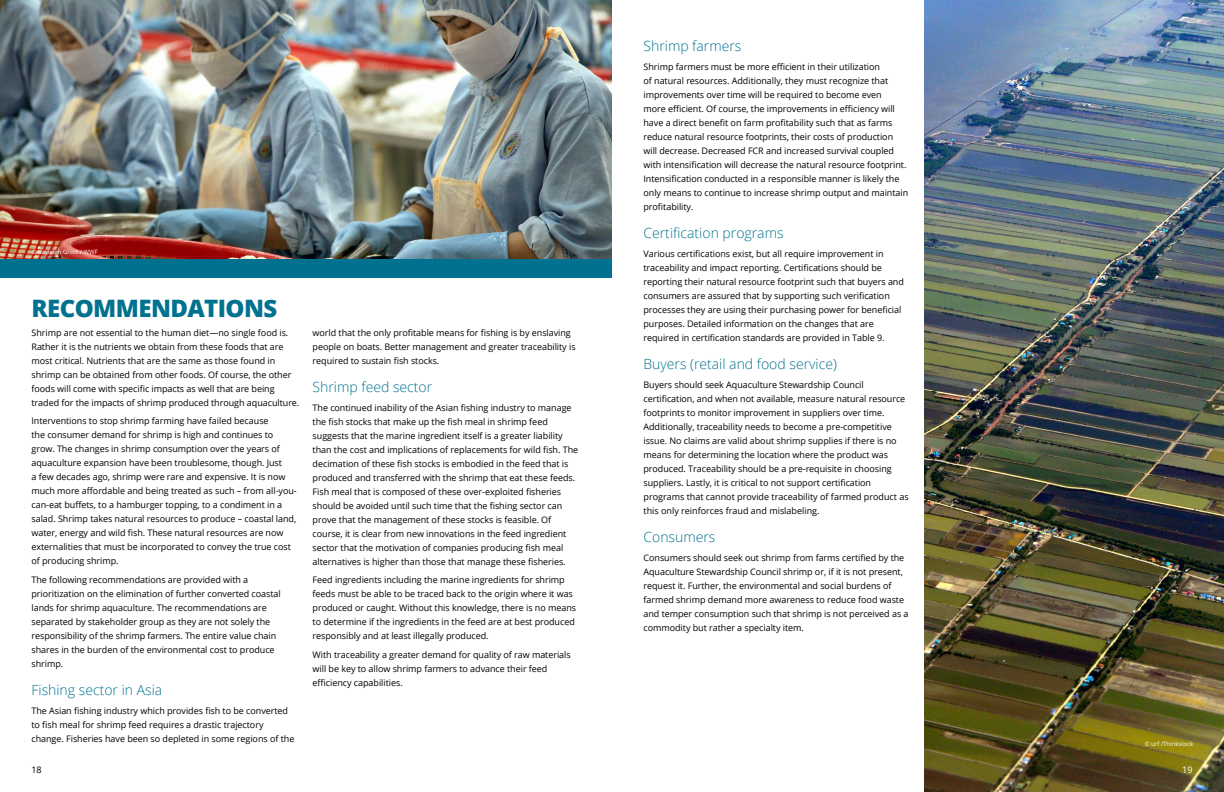
<style>
.page{position:relative;width:1224px;height:792px;background:#fff}
.page>*{position:absolute;margin:0;border:0;box-sizing:border-box;transform-origin:0 0}
.t1{font:800 24px "Open Sans";letter-spacing:-.025em;color:#00728f}
.t2{font:300 14px "Open Sans";color:#00728f}
.t3{font:9px/14px "Open Sans";letter-spacing:-.005em;color:#000}
.t4{font:9px "Open Sans";color:#fff}
.t5{font:6px "Open Sans";color:#fff}
</style>
<div class="page">
<img style="left:0;top:0;width:612px;height:260px">
<img style="left:925px;top:0;width:299px;height:792px">
<div style="left:0;top:260px;width:612px;height:18px;background:#00728f"></div>
<p class="t5" style="left:32px;top:248px;width:68px">© Kayleigh Ghiot / WWF</p>
<h1 class="t1" style="left:32px;top:290px;width:247px">RECOMMENDATIONS</h1>
<p class="t3" style="left:32px;top:325px;width:269px">Shrimp are not essential to the human diet—no single food is.<br>Rather it is the nutrients we obtain from these foods that are most critical. Nutrients that are the same as those found in shrimp can be obtained from other foods. Of course, the other foods will come with specific impacts as well that are being traded for the impacts of shrimp produced through aquaculture.</p>
<p class="t3" style="left:32px;top:414px;width:267px">Interventions to stop shrimp farming have failed because<br>the consumer demand for shrimp is high and continues to grow. The changes in shrimp consumption over the years of aquaculture expansion have been troublesome, though. Just<br>a few decades ago, shrimp were rare and expensive. It is now much more affordable and being treated as such – from all-you&shy;can-eat buffets, to a hamburger topping, to a condiment in a salad. Shrimp takes natural resources to produce – coastal land, water, energy and wild fish. These natural resources are now externalities that must be incorporated to convey the true cost of producing shrimp.</p>
<p class="t3" style="left:32px;top:572px;width:251px">The following recommendations are provided with a prioritization on the elimination of further converted coastal lands for shrimp aquaculture. The recommendations are separated by stakeholder group as they are not solely the responsibility of the shrimp farmers. The entire value chain shares in the burden of the environmental cost to produce shrimp.</p>
<h2 class="t2" style="left:32px;top:681px;width:132px">Fishing sector in Asia</h2>
<p class="t3" style="left:32px;top:703px;width:264px">The Asian fishing industry which provides fish to be converted to fish meal for shrimp feed requires a drastic trajectory change. Fisheries have been so depleted in some regions of the</p>
<p class="t3" style="left:313px;top:325px;width:264px">world that the only profitable means for fishing is by enslaving people on boats. Better management and greater traceability is required to sustain fish stocks.</p>
<h2 class="t2" style="left:313px;top:378px;width:121px">Shrimp feed sector</h2>
<p class="t3" style="left:313px;top:400px;width:267px">The continued inability of the Asian fishing industry to manage the fish stocks that make up the fish meal in shrimp feed suggests that the marine ingredient itself is a greater liability than the cost and implications of replacements for wild fish. The decimation of these fish stocks is embodied in the feed that is produced and transferred with the shrimp that eat these feeds.<br>Fish meal that is composed of these over-exploited fisheries should be avoided until such time that the fishing sector can prove that the management of these stocks is feasible. Of course, it is clear from new innovations in the feed ingredient sector that the motivation of companies producing fish meal alternatives is higher than those that manage these fisheries.</p>
<p class="t3" style="left:313px;top:573px;width:265px">Feed ingredients including the marine ingredients for shrimp feeds must be able to be traced back to the origin where it was produced or caught. Without this knowledge, there is no means to determine if the ingredients in the feed are at best produced responsibly and at least illegally produced.</p>
<p class="t3" style="left:313px;top:647px;width:260px">With traceability a greater demand for quality of raw materials will be key to allow shrimp farmers to advance their feed efficiency capabilities.</p>
<h2 class="t2" style="left:644px;top:37px;width:99px">Shrimp farmers</h2>
<p class="t3" style="left:644px;top:59px;width:266px">Shrimp farmers must be more efficient in their utilization<br>of natural resources. Additionally, they must recognize that improvements over time will be required to become even<br>more efficient. Of course, the improvements in efficiency will have a direct benefit on farm profitability such that as farms reduce natural resource footprints, their costs of production will decrease. Decreased FCR and increased survival coupled with intensification will decrease the natural resource footprint.<br>Intensification conducted in a responsible manner is likely the only means to continue to increase shrimp output and maintain profitability.</p>
<h2 class="t2" style="left:644px;top:224px;width:142px">Certification programs</h2>
<p class="t3" style="left:644px;top:246px;width:262px">Various certifications exist, but all require improvement in traceability and impact reporting. Certifications should be reporting their natural resource footprint such that buyers and consumers are assured that by supporting such verification processes they are using their purchasing power for beneficial purposes. Detailed information on the changes that are required in certification standards are provided in Table 9.</p>
<h2 class="t2" style="left:644px;top:355px;width:195px">Buyers (retail and food service)</h2>
<p class="t3" style="left:644px;top:377px;width:267px">Buyers should seek Aquaculture Stewardship Council certification, and when not available, measure natural resource footprints to monitor improvement in suppliers over time.<br>Additionally, traceability needs to become a pre-competitive issue. No claims are valid about shrimp supplies if there is no means for determining the location where the product was produced. Traceability should be a pre-requisite in choosing suppliers. Lastly, it is critical to not support certification programs that cannot provide traceability of farmed product as this only reinforces fraud and mislabeling.</p>
<h2 class="t2" style="left:644px;top:528px;width:73px">Consumers</h2>
<p class="t3" style="left:644px;top:550px;width:267px">Consumers should seek out shrimp from farms certified by the Aquaculture Stewardship Council shrimp or, if it is not present, request it. Further, the environmental and social burdens of farmed shrimp demand more awareness to reduce food waste and temper consumption such that shrimp is not perceived as a commodity but rather a specialty item.</p>
<p class="t5" style="left:1145px;top:740px;width:50px">© urf /Thinkstock</p>
<p class="t3" style="left:32px;top:762px;width:12px">18</p>
<p class="t4" style="left:1182px;top:764px;width:12px">19</p>
</div>
